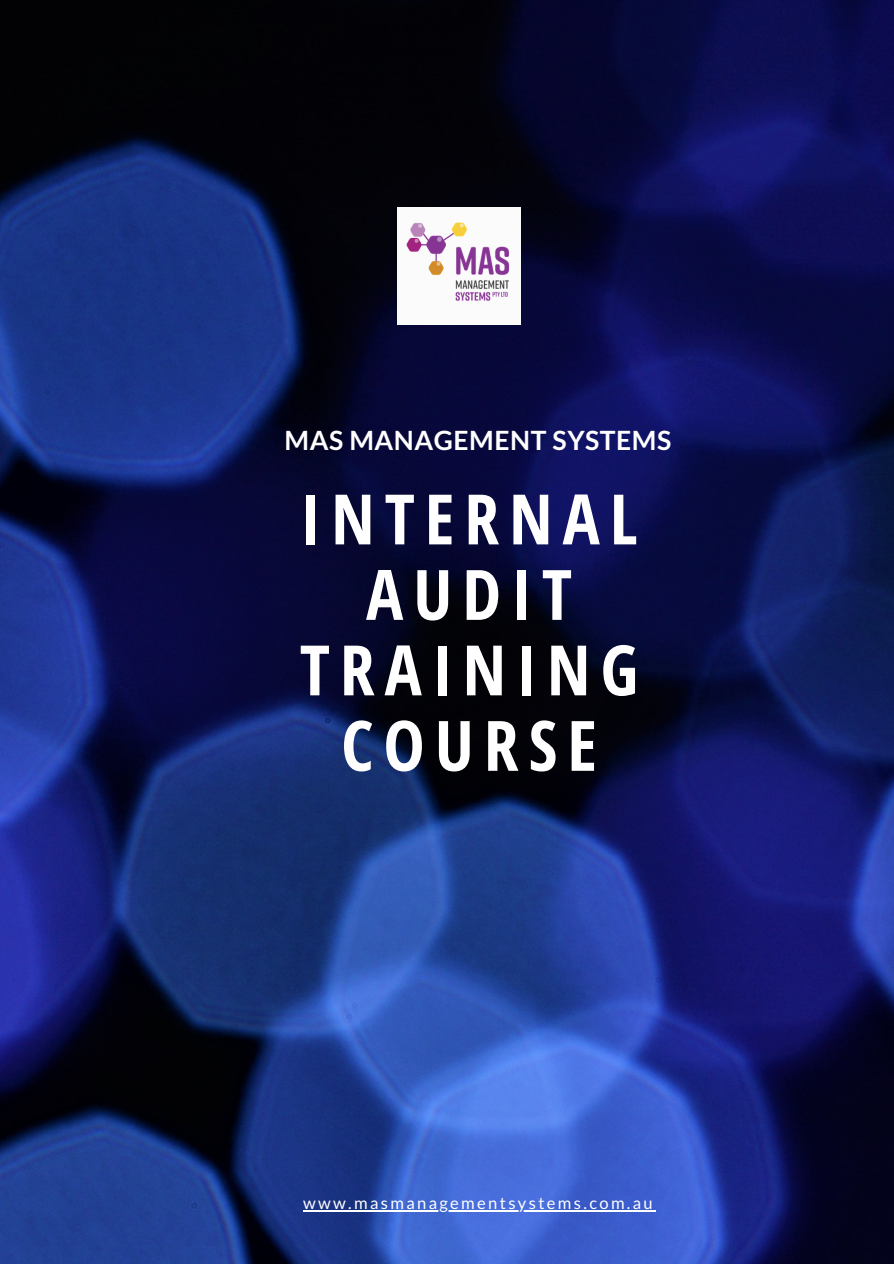
<style>
.page{position:relative;width:894px;height:1264px;background:#fff}
.page>*{position:absolute;margin:0;border:0;box-sizing:border-box;transform-origin:0 0}
.t1{font:700 69.6px/75.4px "Open Sans Condensed";letter-spacing:.145em;color:#fff;text-align:center}
.t2{font:700 26.55px "Lato";letter-spacing:.02em;color:#fff}
.t3{font:16.5px "Lato";letter-spacing:.145em;color:#fff}
</style>
<div class="page">
<img style="left:0;top:0;width:893px;height:1263px">
<div style="left:396px;top:207px;width:124px;height:118px;background:#fff"></div>
<img style="left:396px;top:220px;width:114px;height:88px">
<hr style="left:303px;top:1210px;width:352px;height:1px;background:#fff">
<p class="t2" style="left:284px;top:423px;width:388px">MAS MANAGEMENT SYSTEMS</p>
<p class="t1" style="left:300px;top:479px;width:340px">INTERNAL<br>AUDIT<br>TRAINING<br>COURSE</p>
<p class="t3" style="left:303px;top:1192px;width:351px">www.masmanagementsystems.com.au</p>
</div>
